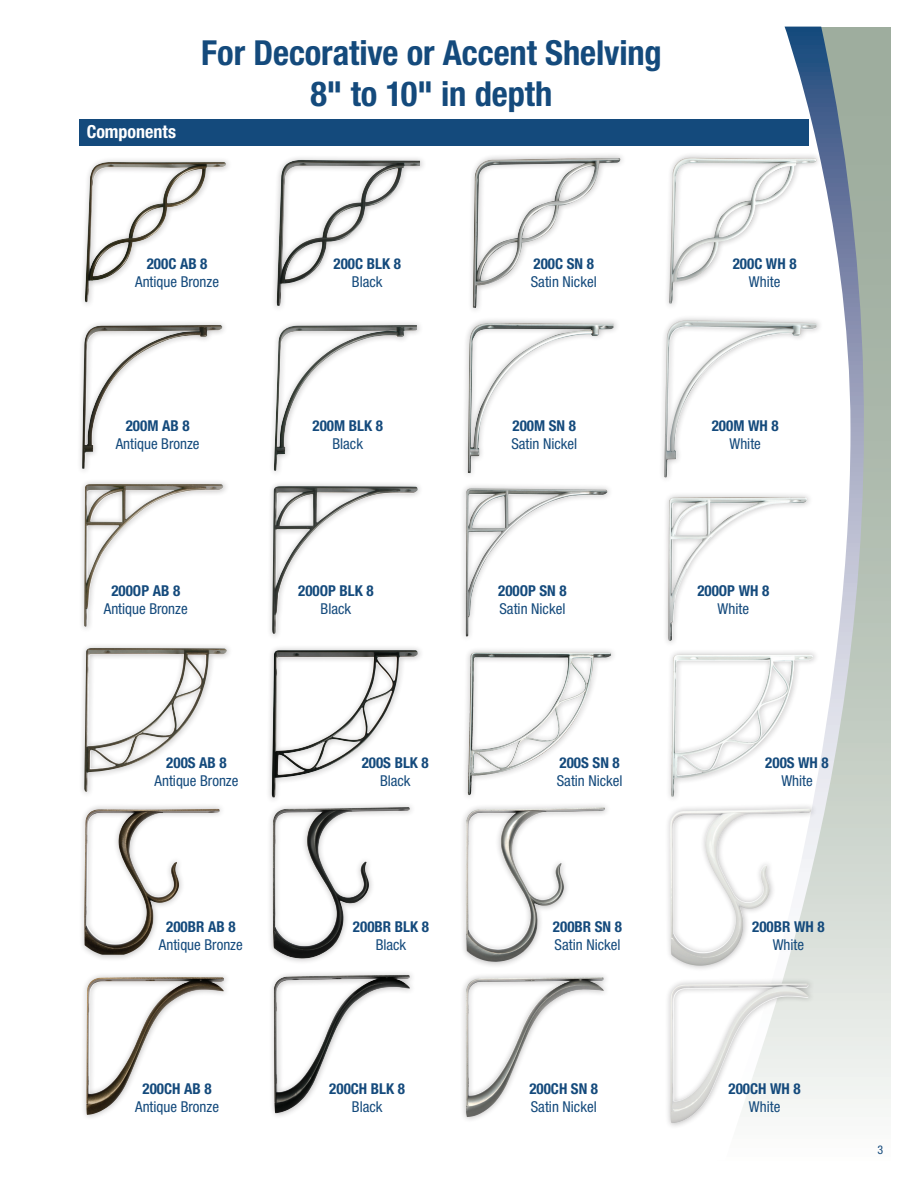
<style>
.page{position:relative;width:918px;height:1188px;background:#fff}
.page>*{position:absolute;margin:0;border:0;box-sizing:border-box;transform-origin:0 0}
.t1{font:700 condensed 34.5px "Helvetica Neue";letter-spacing:-.005em;color:#144a7c}
.t2{font:700 condensed 18px "Helvetica Neue";color:#fff}
.t3{font:condensed 15px "Helvetica Neue";color:#144a7c}
.t4{font:700 condensed 15px "Helvetica Neue";color:#144a7c}
.t5{font:condensed 12px "Helvetica Neue";color:#144a7c}
</style>
<div class="page">
<svg style="left:783px;top:27px;width:108px;height:1081px"></svg>
<div style="left:80px;top:119px;width:729px;height:27px;background:#144a7c"></div>
<div style="left:79px;top:156px;width:153px;height:153px;background:#231f20;opacity:.3"></div>
<img style="left:85px;top:162px;width:141px;height:140px">
<div style="left:271px;top:154px;width:156px;height:158px;background:#231f20;opacity:.3"></div>
<img style="left:277px;top:160px;width:143px;height:146px">
<div style="left:467px;top:152px;width:159px;height:163px;background:#231f20;opacity:.3"></div>
<img style="left:473px;top:158px;width:147px;height:150px">
<div style="left:663px;top:152px;width:160px;height:158px;background:#231f20;opacity:.3"></div>
<img style="left:669px;top:158px;width:147px;height:146px">
<div style="left:76px;top:319px;width:153px;height:156px;background:#231f20;opacity:.3"></div>
<img style="left:82px;top:325px;width:140px;height:144px">
<div style="left:268px;top:319px;width:156px;height:158px;background:#231f20;opacity:.3"></div>
<img style="left:274px;top:325px;width:143px;height:146px">
<div style="left:462px;top:317px;width:158px;height:163px;background:#231f20;opacity:.3"></div>
<img style="left:468px;top:323px;width:145px;height:150px">
<div style="left:659px;top:315px;width:164px;height:169px;background:#231f20;opacity:.3"></div>
<img style="left:664px;top:321px;width:152px;height:156px">
<div style="left:79px;top:478px;width:151px;height:155px;background:#231f20;opacity:.3"></div>
<img style="left:84px;top:484px;width:139px;height:143px">
<div style="left:267px;top:481px;width:157px;height:159px;background:#231f20;opacity:.3"></div>
<img style="left:272px;top:486px;width:146px;height:148px">
<div style="left:460px;top:483px;width:153px;height:160px;background:#231f20;opacity:.3"></div>
<img style="left:466px;top:488px;width:141px;height:149px">
<div style="left:663px;top:491px;width:150px;height:156px;background:#231f20;opacity:.3"></div>
<img style="left:668px;top:497px;width:139px;height:144px">
<div style="left:79px;top:642px;width:154px;height:156px;background:#231f20;opacity:.3"></div>
<img style="left:84px;top:648px;width:143px;height:144px">
<div style="left:266px;top:645px;width:158px;height:159px;background:#231f20;opacity:.3"></div>
<img style="left:272px;top:650px;width:146px;height:148px">
<div style="left:462px;top:647px;width:155px;height:154px;background:#231f20;opacity:.3"></div>
<img style="left:468px;top:652px;width:62px;height:143px">
<div style="left:665px;top:649px;width:154px;height:154px;background:#231f20;opacity:.3"></div>
<img style="left:671px;top:655px;width:134px;height:142px">
<div style="left:79px;top:803px;width:147px;height:158px;background:#231f20;opacity:.3"></div>
<img style="left:84px;top:809px;width:136px;height:146px">
<div style="left:267px;top:801px;width:149px;height:164px;background:#231f20;opacity:.3"></div>
<img style="left:273px;top:807px;width:137px;height:152px">
<div style="left:460px;top:801px;width:151px;height:167px;background:#231f20;opacity:.3"></div>
<img style="left:466px;top:807px;width:139px;height:155px">
<div style="left:664px;top:803px;width:154px;height:169px;background:#231f20;opacity:.3"></div>
<img style="left:670px;top:809px;width:141px;height:157px">
<div style="left:81px;top:971px;width:149px;height:150px;background:#231f20;opacity:.3"></div>
<img style="left:86px;top:977px;width:138px;height:138px">
<div style="left:268px;top:969px;width:148px;height:150px;background:#231f20;opacity:.3"></div>
<img style="left:274px;top:975px;width:136px;height:138px">
<div style="left:460px;top:971px;width:150px;height:152px;background:#231f20;opacity:.3"></div>
<img style="left:466px;top:977px;width:138px;height:140px">
<div style="left:665px;top:978px;width:149px;height:151px;background:#231f20;opacity:.3"></div>
<img style="left:670px;top:984px;width:138px;height:139px">
<p class="t1" style="left:201px;top:32px;width:462px">For Decorative or Accent Shelving</p>
<p class="t1" style="left:310px;top:73px;width:244px">8" to 10" in depth</p>
<p class="t2" style="left:87px;top:120px;width:91px">Components</p>
<p class="t4" style="left:147px;top:254px;width:62px">200C AB 8</p>
<p class="t3" style="left:135px;top:273px;width:85px">Antique Bronze</p>
<p class="t4" style="left:334px;top:254px;width:69px">200C BLK 8</p>
<p class="t3" style="left:352px;top:273px;width:32px">Black</p>
<p class="t4" style="left:534px;top:254px;width:62px">200C SN 8</p>
<p class="t3" style="left:531px;top:273px;width:67px">Satin Nickel</p>
<p class="t4" style="left:733px;top:254px;width:65px">200C WH 8</p>
<p class="t3" style="left:749px;top:273px;width:33px">White</p>
<p class="t4" style="left:126px;top:416px;width:65px">200M AB 8</p>
<p class="t3" style="left:116px;top:435px;width:85px">Antique Bronze</p>
<p class="t4" style="left:313px;top:416px;width:72px">200M BLK 8</p>
<p class="t3" style="left:332px;top:435px;width:32px">Black</p>
<p class="t4" style="left:513px;top:416px;width:65px">200M SN 8</p>
<p class="t3" style="left:511px;top:435px;width:67px">Satin Nickel</p>
<p class="t4" style="left:712px;top:416px;width:68px">200M WH 8</p>
<p class="t3" style="left:730px;top:435px;width:33px">White</p>
<p class="t4" style="left:111px;top:582px;width:70px">200OP AB 8</p>
<p class="t3" style="left:104px;top:600px;width:85px">Antique Bronze</p>
<p class="t4" style="left:298px;top:582px;width:77px">200OP BLK 8</p>
<p class="t3" style="left:321px;top:600px;width:32px">Black</p>
<p class="t4" style="left:498px;top:582px;width:70px">200OP SN 8</p>
<p class="t3" style="left:499px;top:600px;width:67px">Satin Nickel</p>
<p class="t4" style="left:697px;top:582px;width:73px">200OP WH 8</p>
<p class="t3" style="left:718px;top:600px;width:33px">White</p>
<p class="t4" style="left:166px;top:753px;width:62px">200S AB 8</p>
<p class="t3" style="left:155px;top:772px;width:85px">Antique Bronze</p>
<p class="t4" style="left:362px;top:753px;width:69px">200S BLK 8</p>
<p class="t3" style="left:380px;top:772px;width:32px">Black</p>
<p class="t4" style="left:560px;top:753px;width:62px">200S SN 8</p>
<p class="t3" style="left:557px;top:772px;width:67px">Satin Nickel</p>
<p class="t4" style="left:765px;top:753px;width:65px">200S WH 8</p>
<p class="t3" style="left:781px;top:772px;width:33px">White</p>
<p class="t4" style="left:166px;top:918px;width:71px">200BR AB 8</p>
<p class="t3" style="left:159px;top:936px;width:85px">Antique Bronze</p>
<p class="t4" style="left:353px;top:918px;width:78px">200BR BLK 8</p>
<p class="t3" style="left:376px;top:936px;width:32px">Black</p>
<p class="t4" style="left:553px;top:918px;width:71px">200BR SN 8</p>
<p class="t3" style="left:555px;top:936px;width:67px">Satin Nickel</p>
<p class="t4" style="left:752px;top:918px;width:74px">200BR WH 8</p>
<p class="t3" style="left:773px;top:936px;width:33px">White</p>
<p class="t4" style="left:143px;top:1080px;width:71px">200CH AB 8</p>
<p class="t3" style="left:135px;top:1098px;width:85px">Antique Bronze</p>
<p class="t4" style="left:329px;top:1080px;width:77px">200CH BLK 8</p>
<p class="t3" style="left:352px;top:1098px;width:32px">Black</p>
<p class="t4" style="left:529px;top:1080px;width:70px">200CH SN 8</p>
<p class="t3" style="left:531px;top:1098px;width:67px">Satin Nickel</p>
<p class="t4" style="left:729px;top:1080px;width:74px">200CH WH 8</p>
<p class="t3" style="left:749px;top:1098px;width:33px">White</p>
<p class="t5" style="left:877px;top:1142px;width:7px">3</p>
</div>
